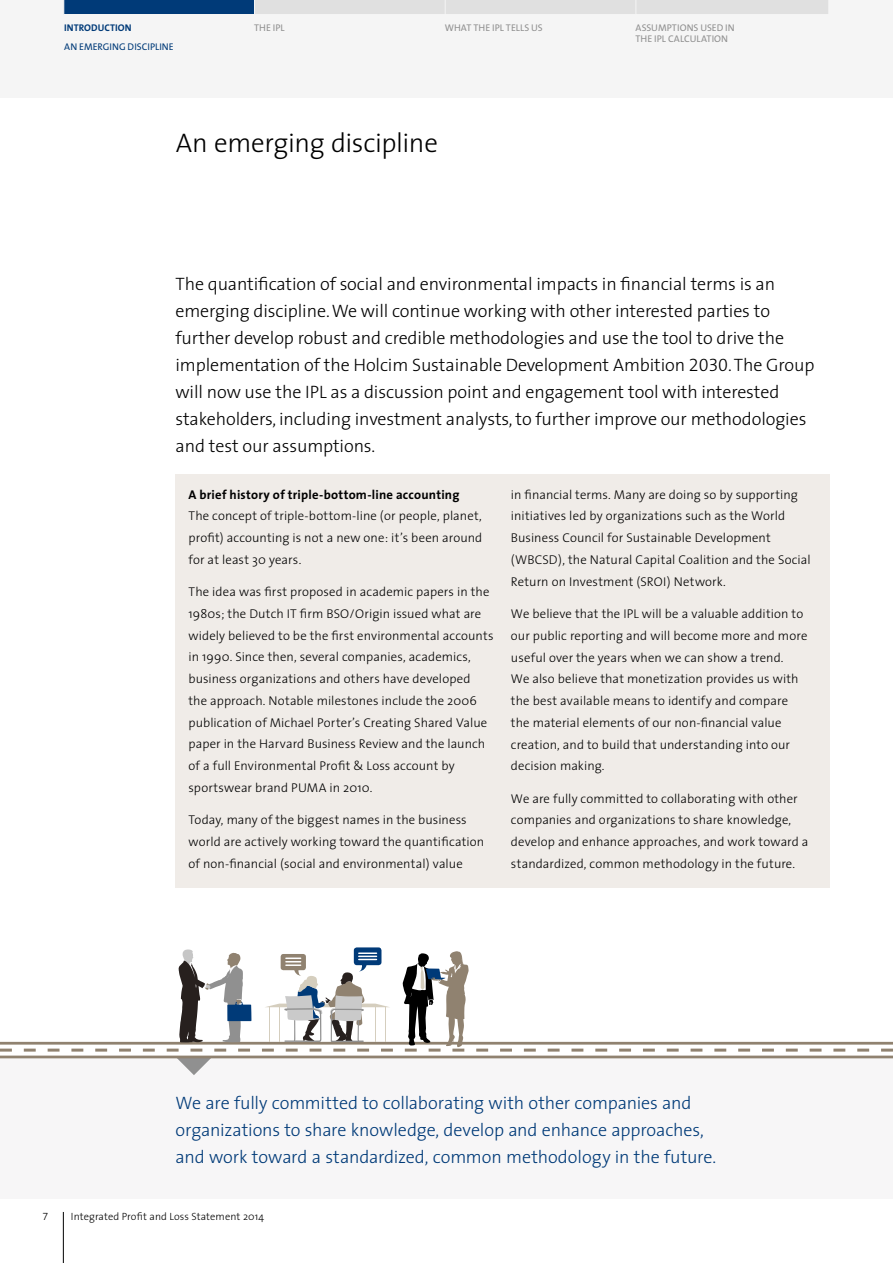
<style>
.page{position:relative;width:893px;height:1263px;background:#fff}
.page>*{position:absolute;margin:0;border:0;box-sizing:border-box;transform-origin:0 0}
.L2_heading{font:300 27px "The Sans";letter-spacing:-.015em;color:#000}
.Intro{font:300 18px/27px "The Sans";letter-spacing:-.005em;color:#000}
.Body_copy{font:300 18px/27px "The Sans";letter-spacing:-.005em;color:#003a78}
.Case_study_copy{font:300 12.75px/21.8px "The Sans";letter-spacing:.01em;color:#000}
.L4_heading{font:700 12.75px "The Sans";letter-spacing:.015em;color:#000}
.t1{font:300 10.5px "The Sans";letter-spacing:.01em;color:#000}
.t2{font:10.5px "The Sans Light Expert";color:#000}
.t3{font:9.75px/10.5px "The Sans Caps";letter-spacing:.005em;color:#909090}
.Navigation{font:9.75px "The Sans Caps";letter-spacing:.005em;color:#003a78}
.t4{font:9.75px "The Sans Bold Caps";letter-spacing:.005em;color:#003a78}
.s1{font-family:"The Sans Light Expert";font-weight:400}
</style>
<div class="page">
<div style="left:175px;top:474px;width:654px;height:414px;background:#f0ece8"></div>
<div style="left:0;top:1058px;width:893px;height:141px;background:#f7f6f7"></div>
<svg style="left:0;top:947px;width:893px;height:128px"></svg>
<div style="left:0;top:0;width:893px;height:98px;background:#f5f5f5"></div>
<svg style="left:63px;top:0;width:765px;height:14px;background:#a8b6c6"></svg>
<hr style="left:63px;top:1212px;width:1px;height:51px;background:#000">
<p class="t4" style="left:64px;top:20px;width:69px">INTRODUCTION</p>
<p class="t3" style="left:254px;top:22px;width:32px">THE IPL</p>
<p class="t3" style="left:445px;top:22px;width:100px">WHAT THE IPL TELLS US</p>
<p class="t3" style="left:635px;top:22px;width:101px">ASSUMPTIONS USED IN<br>THE IPL CALCULATION</p>
<p class="Navigation" style="left:64px;top:38px;width:111px">AN EMERGING DISCIPLINE</p>
<p class="L2_heading" style="left:176px;top:120px;width:264px">An emerging discipline</p>
<p class="Intro" style="left:176px;top:269px;width:640px">The quantification of social and environmental impacts in financial terms is an emerging discipline. We will continue working with other interested parties to further develop robust and credible methodologies and use the tool to drive the implementation of the Holcim Sustainable Development Ambition <span class="s1">2030</span>. The Group will now use the IPL as a discussion point and engagement tool with interested stakeholders, including investment analysts, to further improve our methodologies and test our assumptions.</p>
<p class="L4_heading" style="left:189px;top:484px;width:272px">A brief history of triple-bottom-line accounting</p>
<p class="Case_study_copy" style="left:189px;top:505px;width:295px;text-align:justify">The concept of triple-bottom-line (or people, planet, profit) accounting is not a new one: it’s been around for at least 30 years.</p>
<p class="Case_study_copy" style="left:189px;top:581px;width:307px">The idea was first proposed in academic papers in the 1980s; the Dutch IT firm BSO/Origin issued what are widely believed to be the first environmental accounts in 1990. Since then, several companies, academics, business organizations and others have developed<br>the approach. Notable milestones include the 2006 publication of Michael Porter’s Creating Shared Value paper in the Harvard Business Review and the launch of a full Environmental Profit &amp; Loss account by sportswear brand PUMA in 2010.</p>
<p class="Case_study_copy" style="left:189px;top:809px;width:297px">Today, many of the biggest names in the business world are actively working toward the quantification of non-financial (social and environmental) value</p>
<p class="Case_study_copy" style="left:511px;top:483px;width:301px">in financial terms. Many are doing so by supporting initiatives led by organizations such as the World Business Council for Sustainable Development (WBCSD), the Natural Capital Coalition and the Social Return on Investment (SROI) Network.</p>
<p class="Case_study_copy" style="left:511px;top:602px;width:298px">We believe that the IPL will be a valuable addition to our public reporting and will become more and more useful over the years when we can show a trend.<br>We also believe that monetization provides us with the best available means to identify and compare the material elements of our non-financial value creation, and to build that understanding into our decision making.</p>
<p class="Case_study_copy" style="left:511px;top:787px;width:299px">We are fully committed to collaborating with other companies and organizations to share knowledge, develop and enhance approaches, and work toward a standardized, common methodology in the future.</p>
<p class="Body_copy" style="left:176px;top:1089px;width:542px">We are fully committed to collaborating with other companies and organizations to share knowledge, develop and enhance approaches, and work toward a standardized, common methodology in the future.</p>
<p class="t2" style="left:42px;top:1207px;width:7px">7</p>
<p class="t1" style="left:71px;top:1207px;width:195px">Integrated Profit and Loss Statement 2014</p>
</div>
